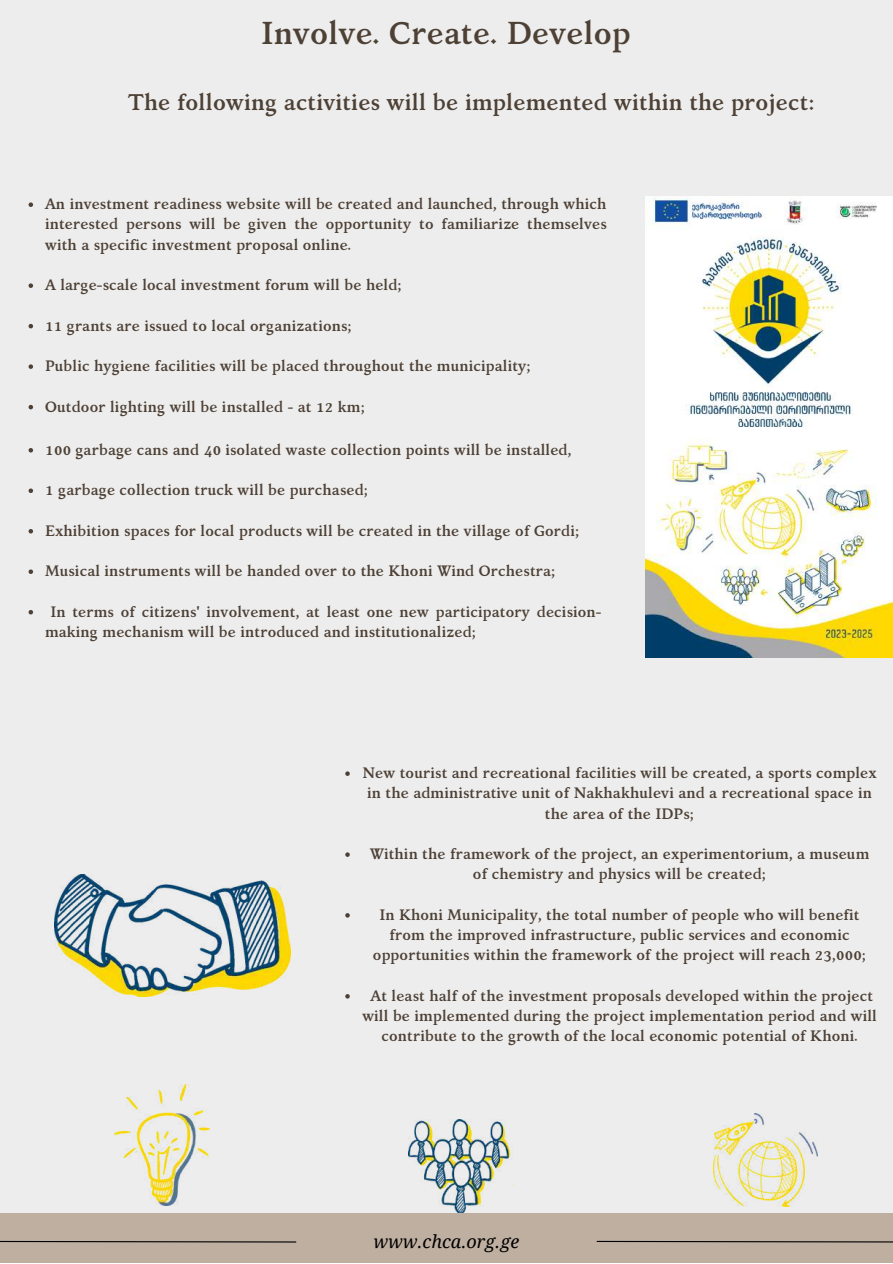
<style>
.page{position:relative;width:893px;height:1264px;background:#fff}
.page>*{position:absolute;margin:0;border:0;box-sizing:border-box;transform-origin:0 0}
.t1{font:700 31.5px "Kelvinch";color:#4d4035}
.t2{font:700 22.5px "Kelvinch";color:#4d4035}
.t3{font:italic 18px "Droid Serif";color:#000}
.t4{font:700 15px/20.2px "Kelvinch";color:#4d4035;text-align:center}
</style>
<div class="page">
<div style="left:0;top:0;width:892px;height:1262px;background:#ededed"></div>
<img style="left:645px;top:196px;width:247px;height:461px">
<img style="left:55px;top:874px;width:235px;height:122px">
<img style="left:115px;top:1084px;width:94px;height:121px">
<img style="left:408px;top:1119px;width:103px;height:94px">
<img style="left:713px;top:1113px;width:104px;height:92px">
<svg style="left:29px;top:202px;width:4px;height:5px"></svg>
<svg style="left:29px;top:283px;width:4px;height:5px"></svg>
<svg style="left:29px;top:324px;width:4px;height:4px"></svg>
<svg style="left:29px;top:364px;width:4px;height:5px"></svg>
<svg style="left:29px;top:405px;width:4px;height:4px"></svg>
<svg style="left:29px;top:448px;width:4px;height:4px"></svg>
<svg style="left:29px;top:488px;width:4px;height:5px"></svg>
<svg style="left:29px;top:529px;width:4px;height:4px"></svg>
<svg style="left:29px;top:569px;width:4px;height:5px"></svg>
<svg style="left:29px;top:610px;width:4px;height:4px"></svg>
<svg style="left:345px;top:771px;width:5px;height:5px"></svg>
<svg style="left:345px;top:852px;width:5px;height:4px"></svg>
<svg style="left:345px;top:913px;width:5px;height:4px"></svg>
<svg style="left:345px;top:994px;width:5px;height:4px"></svg>
<div style="left:0;top:1213px;width:892px;height:49px;background:#bfafa1"></div>
<svg style="left:0;top:1240px;width:297px;height:3px"></svg>
<svg style="left:596px;top:1240px;width:296px;height:3px"></svg>
<h1 class="t1" style="left:261px;top:12px;width:371px">Involve. Create. Develop</h1>
<h2 class="t2" style="left:127px;top:86px;width:689px">The following activities will be implemented within the project:</h2>
<p class="t4" style="left:45px;top:194px;width:563px;text-align:justify">An investment readiness website will be created and launched, through which interested persons will be given the opportunity to familiarize themselves with a specific investment proposal online.</p>
<p class="t4" style="left:45px;top:275px;width:358px">A large-scale local investment forum will be held;</p>
<p class="t4" style="left:45px;top:315px;width:308px">11 grants are issued to local organizations;</p>
<p class="t4" style="left:45px;top:355px;width:487px">Public hygiene facilities will be placed throughout the municipality;</p>
<p class="t4" style="left:45px;top:396px;width:321px">Outdoor lighting will be installed - at 12 km;</p>
<p class="t4" style="left:45px;top:439px;width:528px">100 garbage cans and 40 isolated waste collection points will be installed,</p>
<p class="t4" style="left:45px;top:480px;width:325px">1 garbage collection truck will be purchased;</p>
<p class="t4" style="left:45px;top:520px;width:536px">Exhibition spaces for local products will be created in the village of Gordi;</p>
<p class="t4" style="left:45px;top:560px;width:512px">Musical instruments will be handed over to the Khoni Wind Orchestra;</p>
<p class="t4" style="left:45px;top:601px;width:558px;text-align:left;text-indent:5px">In terms of citizens' involvement, at least one new participatory decision&shy;making mechanism will be introduced and institutionalized;</p>
<p class="t4" style="left:362px;top:762px;width:515px">New tourist and recreational facilities will be created, a sports complex in the administrative unit of Nakhakhulevi and a recreational space in the area of the IDPs;</p>
<p class="t4" style="left:370px;top:843px;width:501px">Within the framework of the project, an experimentorium, a museum of chemistry and physics will be created;</p>
<p class="t4" style="left:373px;top:904px;width:495px">In Khoni Municipality, the total number of people who will benefit from the improved infrastructure, public services and economic opportunities within the framework of the project will reach 23,000;</p>
<p class="t4" style="left:362px;top:985px;width:516px">At least half of the investment proposals developed within the project will be implemented during the project implementation period and will contribute to the growth of the local economic potential of Khoni.</p>
<p class="t3" style="left:373px;top:1230px;width:147px">www.chca.org.ge</p>
</div>
